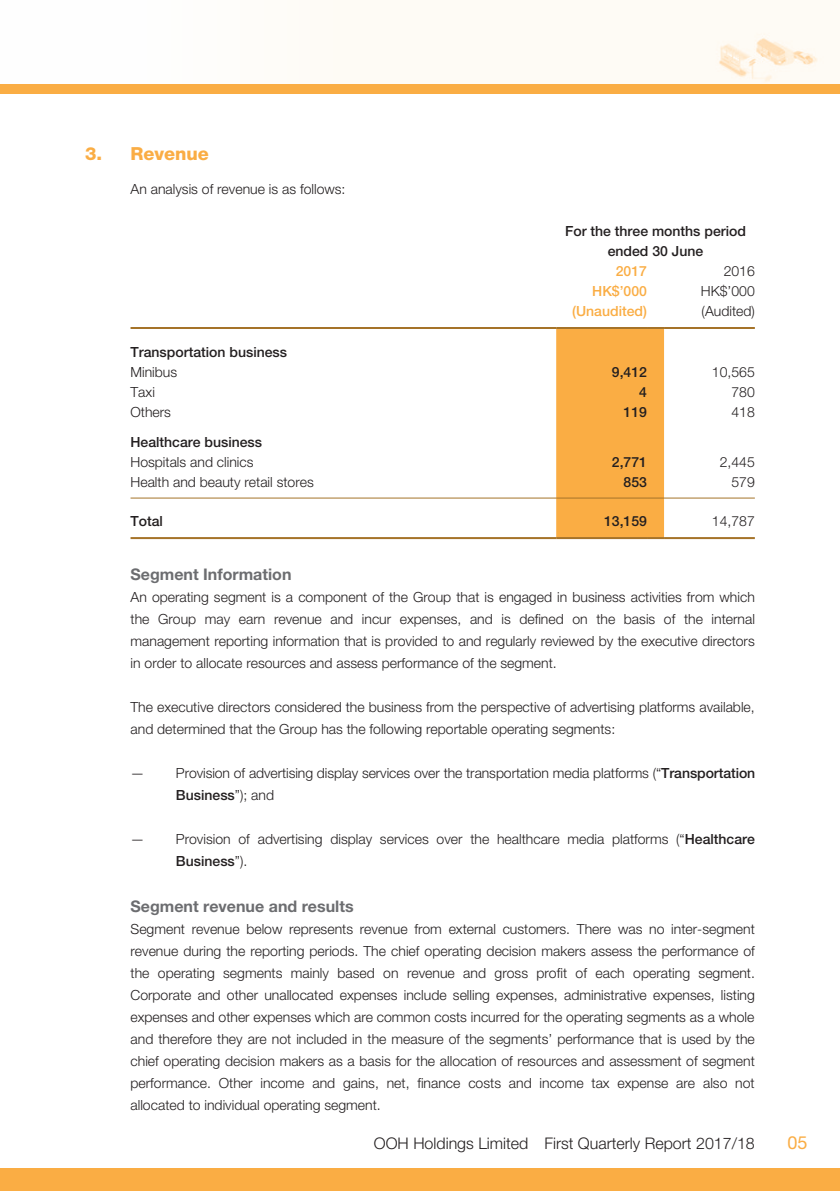
<style>
.page{position:relative;width:840px;height:1191px;background:#fff}
.page>*{position:absolute;margin:0;border:0;box-sizing:border-box;transform-origin:0 0}
.t1{font:800 18px "Helvetica Neue LT Std";color:#faad44}
.t2{font:18px "Helvetica Neue LT Std";color:#faad44}
.t3{font:300 16px "Helvetica Neue LT Std";color:#231f20}
.t4{font:700 16px "Helvetica Neue LT Std";color:#6c6d70}
.t5{font:300 14px/22px "Helvetica Neue LT Std";color:#231f20}
.t6{font:500 14px/20px "Helvetica Neue LT Std";color:#231f20;text-align:center}
.t7{font:500 14px "Helvetica Neue LT Std";color:#faad44}
.s1{font-weight:500}
</style>
<div class="page">
<img style="left:715px;top:32px;width:109px;height:52px">
<div style="left:0;top:1168px;width:839px;height:23px;background:#faad44"></div>
<div style="left:0;top:84px;width:839px;height:10px;background:#faad44"></div>
<hr style="left:130px;top:497px;width:426px;height:1px;background:#a57329">
<hr style="left:663px;top:497px;width:91px;height:1px;background:#a57329">
<hr style="left:130px;top:537px;width:426px;height:2px;background:#a57329">
<hr style="left:663px;top:537px;width:91px;height:2px;background:#a57329">
<hr style="left:130px;top:327px;width:426px;height:2px;background:#a57329">
<div style="left:556px;top:327px;width:107px;height:212px;background:#faad44"></div>
<hr style="left:663px;top:327px;width:91px;height:2px;background:#a57329">
<p class="t1" style="left:85px;top:143px;width:125px">3. Revenue</p>
<p class="t5" style="left:130px;top:178px;width:216px">An analysis of revenue is as follows:</p>
<p class="t6" style="left:564px;top:221px;width:182px">For the three months period ended 30 June</p>
<p class="t7" style="left:615px;top:263px;width:33px">2017</p>
<p class="t5" style="left:723px;top:260px;width:33px">2016</p>
<p class="t7" style="left:592px;top:283px;width:56px">HK$’000</p>
<p class="t5" style="left:700px;top:280px;width:55px">HK$’000</p>
<p class="t7" style="left:572px;top:303px;width:76px">(Unaudited)</p>
<p class="t5" style="left:701px;top:300px;width:55px">(Audited)</p>
<p class="t6" style="left:130px;top:341px;width:158px">Transportation business</p>
<p class="t5" style="left:130px;top:360px;width:48px">Minibus</p>
<p class="t6" style="left:611px;top:361px;width:37px">9,412</p>
<p class="t5" style="left:711px;top:360px;width:44px">10,565</p>
<p class="t5" style="left:130px;top:380px;width:26px">Taxi</p>
<p class="t6" style="left:639px;top:381px;width:9px">4</p>
<p class="t5" style="left:731px;top:380px;width:25px">780</p>
<p class="t5" style="left:130px;top:400px;width:42px">Others</p>
<p class="t6" style="left:623px;top:401px;width:25px">119</p>
<p class="t5" style="left:731px;top:400px;width:25px">418</p>
<p class="t6" style="left:130px;top:431px;width:133px">Healthcare business</p>
<p class="t5" style="left:130px;top:450px;width:124px">Hospitals and clinics</p>
<p class="t6" style="left:611px;top:451px;width:37px">2,771</p>
<p class="t5" style="left:719px;top:450px;width:37px">2,445</p>
<p class="t5" style="left:130px;top:470px;width:185px">Health and beauty retail stores</p>
<p class="t6" style="left:623px;top:471px;width:25px">853</p>
<p class="t5" style="left:731px;top:470px;width:25px">579</p>
<p class="t6" style="left:130px;top:511px;width:34px">Total</p>
<p class="t6" style="left:603px;top:511px;width:44px">13,159</p>
<p class="t5" style="left:711px;top:510px;width:44px">14,787</p>
<p class="t4" style="left:130px;top:565px;width:162px">Segment Information</p>
<p class="t5" style="left:130px;top:586px;width:625px;text-align:justify">An operating segment is a component of the Group that is engaged in business activities from which the Group may earn revenue and incur expenses, and is defined on the basis of the internal management reporting information that is provided to and regularly reviewed by the executive directors in order to allocate resources and assess performance of the segment.</p>
<p class="t5" style="left:130px;top:696px;width:625px">The executive directors considered the business from the perspective of advertising platforms available, and determined that the Group has the following reportable operating segments:</p>
<p class="t5" style="left:176px;top:762px;width:580px;text-indent:-45px">— Provision of advertising display services over the transportation media platforms (“<span class="s1">Transportation<br>Business</span>”); and</p>
<p class="t5" style="left:176px;top:828px;width:580px;text-indent:-45px">— Provision of advertising display services over the healthcare media platforms (“<span class="s1">Healthcare<br>Business</span>”).</p>
<p class="t4" style="left:130px;top:897px;width:224px">Segment revenue and results</p>
<p class="t5" style="left:130px;top:918px;width:625px;text-align:justify">Segment revenue below represents revenue from external customers. There was no inter-segment revenue during the reporting periods. The chief operating decision makers assess the performance of the operating segments mainly based on revenue and gross profit of each operating segment.<br>Corporate and other unallocated expenses include selling expenses, administrative expenses, listing expenses and other expenses which are common costs incurred for the operating segments as a whole and therefore they are not included in the measure of the segments’ performance that is used by the chief operating decision makers as a basis for the allocation of resources and assessment of segment performance. Other income and gains, net, finance costs and income tax expense are also not allocated to individual operating segment.</p>
<p class="t3" style="left:373px;top:1134px;width:382px">OOH Holdings Limited First Quarterly Report 2017/18</p>
<p class="t2" style="left:787px;top:1131px;width:22px">05</p>
</div>
